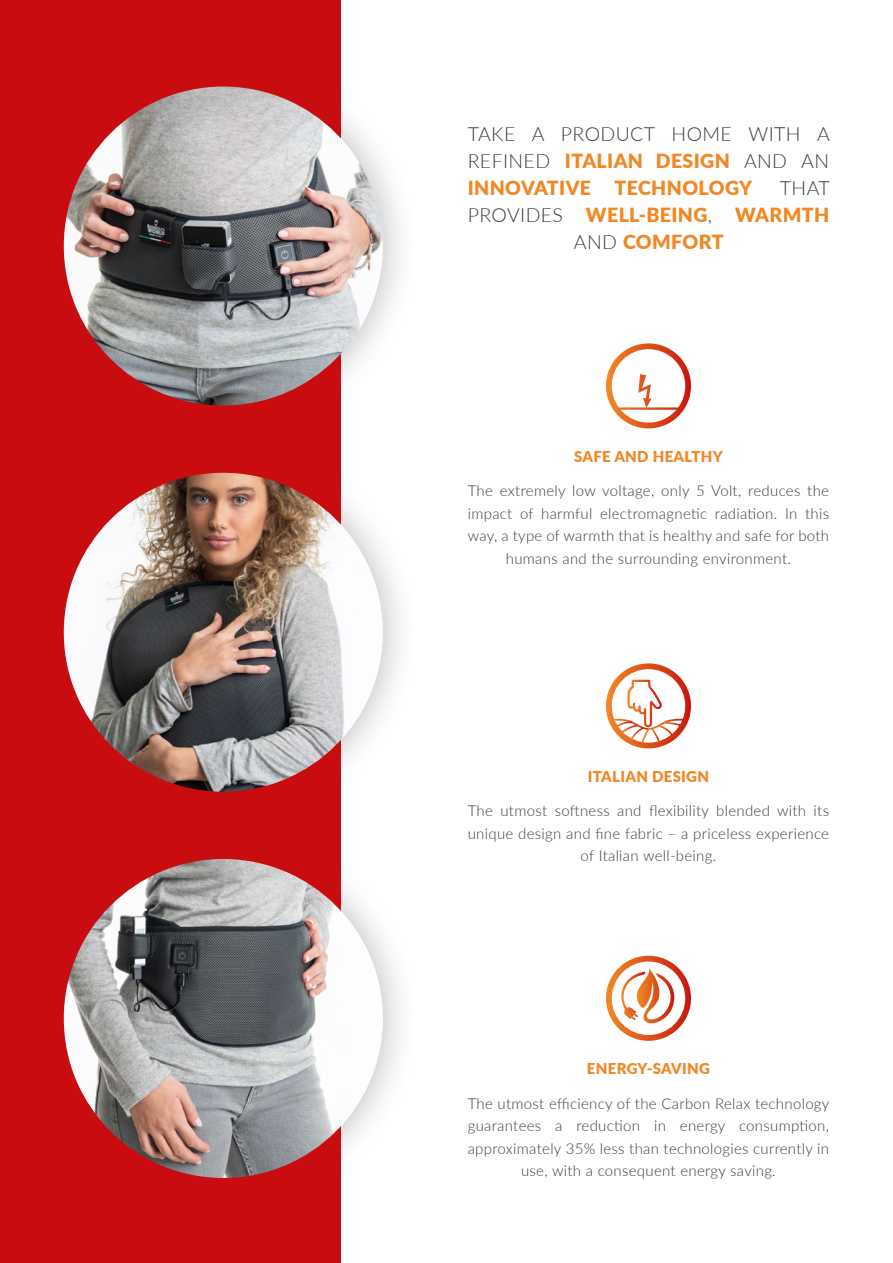
<style>
.page{position:relative;width:893px;height:1263px;background:#fff}
.page>*{position:absolute;margin:0;border:0;box-sizing:border-box;transform-origin:0 0}
.t1{font:300 19.5px/27px "Lato";letter-spacing:.02em;color:#3c3c3b;text-align:justify}
.t2{font:900 19.5px "Lato";letter-spacing:.02em;color:#f18825}
.t3{font:300 15px/22.5px "Lato";letter-spacing:.02em;color:#3c3c3b;text-align:center}
.t4{font:900 15px "Lato";letter-spacing:.02em;color:#f18825}
.s1{font-weight:900;color:#f18825}
.s2{font-weight:300;color:#3c3c3b}
</style>
<div class="page">
<div style="left:26px;top:49px;width:394px;height:394px;background:#000;opacity:.3"></div>
<div style="left:26px;top:435px;width:394px;height:394px;background:#000;opacity:.3"></div>
<div style="left:26px;top:821px;width:394px;height:394px;background:#000;opacity:.3"></div>
<div style="left:0;top:0;width:340px;height:1263px;background:#c90c0f"></div>
<svg style="left:606px;top:343px;width:85px;height:85px"></svg>
<svg style="left:606px;top:663px;width:85px;height:85px"></svg>
<svg style="left:606px;top:956px;width:85px;height:85px"></svg>
<img style="left:64px;top:87px;width:319px;height:318px;border-radius:159px">
<img style="left:64px;top:473px;width:319px;height:319px;border-radius:159px">
<img style="left:64px;top:859px;width:319px;height:319px;border-radius:159px">
<h1 class="t1" style="left:468px;top:120px;width:364px">TAKE A PRODUCT HOME WITH A REFINED <span class="s1">ITALIAN DESIGN</span> AND AN <span class="s1">INNOVATIVE TECHNOLOGY</span></h1>
<h1 class="t1" style="left:780px;top:174px;width:51px">THAT</h1>
<h1 class="t2" style="left:468px;top:200px;width:363px"><span class="s2">PROVIDES</span> WELL-BEING<span class="s2">,</span> WARMTH</h1>
<h1 class="t2" style="left:574px;top:227px;width:151px"><span class="s2">AND</span> COMFORT</h1>
<p class="t4" style="left:574px;top:445px;width:150px">SAFE AND HEALTHY</p>
<p class="t3" style="left:468px;top:479px;width:363px">The extremely low voltage, only 5 Volt, reduces the impact of harmful electromagnetic radiation. In this way, a type of warmth that is healthy and safe for both humans and the surrounding environment.</p>
<p class="t4" style="left:588px;top:765px;width:123px">ITALIAN DESIGN</p>
<p class="t3" style="left:468px;top:799px;width:363px">The utmost softness and flexibility blended with its unique design and fine fabric – a priceless experience of Italian well-being.</p>
<p class="t4" style="left:587px;top:1057px;width:124px">ENERGY-SAVING</p>
<p class="t3" style="left:468px;top:1091px;width:363px">The utmost efficiency of the Carbon Relax technology guarantees a reduction in energy consumption, approximately 35% less than technologies currently in use, with a consequent energy saving.</p>
</div>
